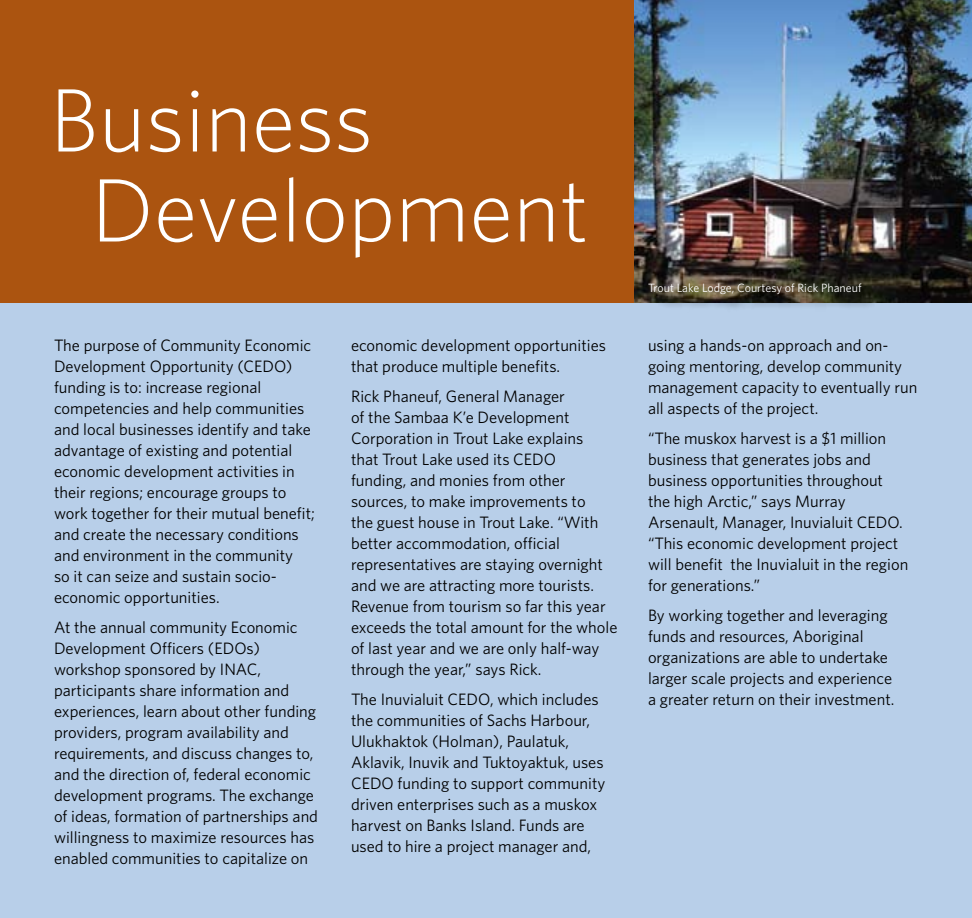
<style>
.page{position:relative;width:972px;height:918px;background:#b8cfe9}
.page>*{position:absolute;margin:0;border:0;box-sizing:border-box;transform-origin:0 0}
.t1{font:300 90px/90px "Whitney";color:#fff}
.t2{font:16.5px/21px "Whitney";color:#000}
.t3{font:12px "Whitney";color:#fff}
</style>
<div class="page">
<div style="left:0;top:0;width:634px;height:303px;background:#ab5410"></div>
<img style="left:634px;top:0;width:338px;height:303px">
<div style="left:650px;top:285px;width:309px;height:48px;background:#000;opacity:.75"></div>
<h1 class="t1" style="left:91px;top:74px;width:500px;text-indent:-41px">Business<br>Development</h1>
<p class="t2" style="left:54px;top:334px;width:262px">The purpose of Community Economic Development Opportunity (CEDO) funding is to: increase regional competencies and help communities and local businesses identify and take advantage of existing and potential economic development activities in their regions; encourage groups to work together for their mutual benefit; and create the necessary conditions and environment in the community<br>so it can seize and sustain socio&shy;economic opportunities.</p>
<p class="t2" style="left:54px;top:616px;width:266px">At the annual community Economic Development Officers (EDOs) workshop sponsored by INAC, participants share information and experiences, learn about other funding providers, program availability and requirements, and discuss changes to, and the direction of, federal economic development programs. The exchange of ideas, formation of partnerships and willingness to maximize resources has enabled communities to capitalize on</p>
<p class="t2" style="left:351px;top:334px;width:257px">economic development opportunities that produce multiple benefits.</p>
<p class="t2" style="left:351px;top:385px;width:268px">Rick Phaneuf, General Manager<br>of the Sambaa K’e Development Corporation in Trout Lake explains<br>that Trout Lake used its CEDO<br>funding, and monies from other sources, to make improvements to<br>the guest house in Trout Lake. “With better accommodation, official representatives are staying overnight and we are attracting more tourists.<br>Revenue from tourism so far this year exceeds the total amount for the whole of last year and we are only half-way through the year,” says Rick.</p>
<p class="t2" style="left:351px;top:688px;width:256px">The Inuvialuit CEDO, which includes the communities of Sachs Harbour, Ulukhaktok (Holman), Paulatuk, Aklavik, Inuvik and Tuktoyaktuk, uses CEDO funding to support community driven enterprises such as a muskox harvest on Banks Island. Funds are used to hire a project manager and,</p>
<p class="t3" style="left:648px;top:280px;width:215px">Trout Lake Lodge, Courtesy of Rick Phaneuf</p>
<p class="t2" style="left:648px;top:334px;width:271px">using a hands-on approach and on&shy;going mentoring, develop community management capacity to eventually run all aspects of the project.</p>
<p class="t2" style="left:648px;top:427px;width:262px">“The muskox harvest is a $1 million business that generates jobs and business opportunities throughout the high Arctic,” says Murray Arsenault, Manager, Inuvialuit CEDO. “This economic development project will benefit the Inuvialuit in the region for generations.”</p>
<p class="t2" style="left:648px;top:604px;width:248px">By working together and leveraging funds and resources, Aboriginal organizations are able to undertake larger scale projects and experience a greater return on their investment.</p>
</div>
